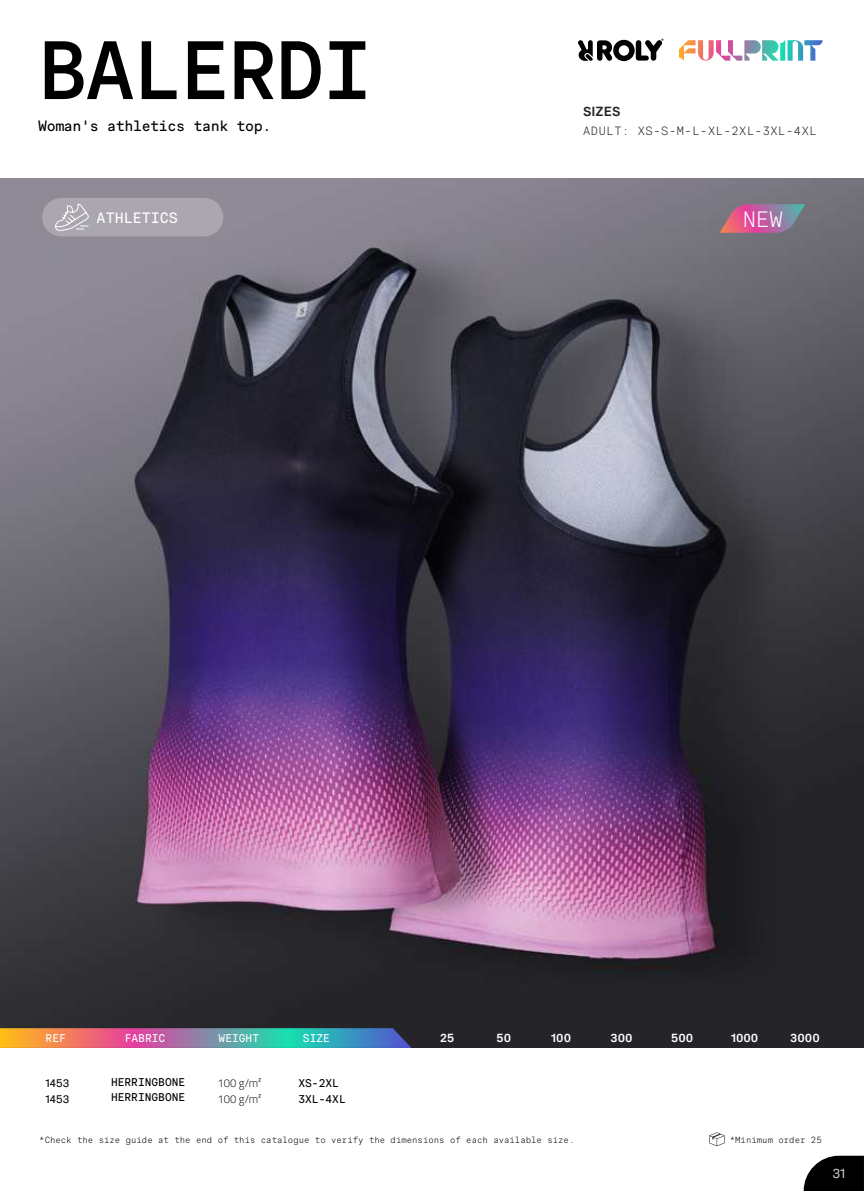
<style>
.page{position:relative;width:864px;height:1191px;background:#fff}
.page>*{position:absolute;margin:0;border:0;box-sizing:border-box;transform-origin:0 0}
.t1{font:600 82.5px "RM Mono";letter-spacing:-.025em;color:#000}
.t2{font:300 22.2px "RM Mono";color:#fff}
.t3{font:15px "RM Mono";letter-spacing:-.025em;color:#000}
.t4{font:15px "RM Mono";color:#fff}
.t5{font:700 13.5px "Px Grotesk Pan";color:#222221}
.t6{font:13.5px "Px Grotesk Pan";color:#c7c5c7}
.t7{font:300 12px "RM Mono";letter-spacing:.05em;color:#222221}
.t8{font:700 12px "Px Grotesk Pan";color:#fff}
.t9{font:11.25px/15px "RM Mono";color:#000}
.t10{font:11.25px "RM Mono";color:#fff}
.t11{font:300 11.25px/15.5px "Cairo";color:#000}
.t12{font:11.25px/15.5px "Px Grotesk Pan";color:#000}
.t13{font:300 9px "RM Mono";color:#000}
</style>
<div class="page">
<img style="left:0;top:179px;width:863px;height:869px">
<svg style="left:719px;top:204px;width:85px;height:29px;background:#ab6b93"></svg>
<svg style="left:803px;top:1155px;width:60px;height:36px;background:#272727"></svg>
<svg style="left:0;top:1028px;width:411px;height:20px;background:#8c8a90"></svg>
<div style="left:42px;top:198px;width:181px;height:38px;background:#aba6af;border-radius:19px"></div>
<svg style="left:578px;top:39px;width:85px;height:22px"></svg>
<svg style="left:679px;top:40px;width:143px;height:21px"></svg>
<svg style="left:709px;top:1132px;width:15px;height:14px"></svg>
<h1 class="t1" style="left:38px;top:22px;width:336px">BALERDI</h1>
<h3 class="t3" style="left:38px;top:117px;width:235px">Woman's athletics tank top.</h3>
<h3 class="t4" style="left:97px;top:209px;width:82px">ATHLETICS</h3>
<h3 class="t5" style="left:583px;top:102px;width:39px">SIZES</h3>
<h3 class="t7" style="left:583px;top:124px;width:235px">ADULT: XS-S-M-L-XL-2XL-3XL-4XL</h3>
<h2 class="t2" style="left:742px;top:206px;width:42px">NEW</h2>
<p class="t10" style="left:125px;top:1031px;width:42px">FABRIC</p>
<p class="t10" style="left:218px;top:1031px;width:42px">WEIGHT</p>
<p class="t10" style="left:303px;top:1031px;width:28px">SIZE</p>
<h3 class="t8" style="left:440px;top:1030px;width:16px">25</h3>
<h3 class="t8" style="left:496px;top:1030px;width:16px">50</h3>
<h3 class="t8" style="left:551px;top:1030px;width:21px">100</h3>
<h3 class="t8" style="left:610px;top:1030px;width:24px">300</h3>
<h3 class="t8" style="left:671px;top:1030px;width:23px">500</h3>
<h3 class="t8" style="left:730px;top:1030px;width:29px">1000</h3>
<h3 class="t8" style="left:790px;top:1030px;width:31px">3000</h3>
<p class="t10" style="left:46px;top:1031px;width:22px">REF</p>
<p class="t12" style="left:46px;top:1075px;width:25px">1453<br>1453</p>
<p class="t11" style="left:217px;top:1075px;width:45px">100 g/m²<br>100 g/m²</p>
<p class="t9" style="left:111px;top:1074px;width:76px">HERRINGBONE<br>HERRINGBONE</p>
<p class="t9" style="left:298px;top:1076px;width:42px">XS-2XL</p>
<p class="t13" style="left:39px;top:1134px;width:536px">*Check the size guide at the end of this catalogue to verify the dimensions of each available size.</p>
<p class="t13" style="left:729px;top:1134px;width:93px">*Minimum order 25</p>
<p class="t9" style="left:298px;top:1091px;width:49px">3XL-4XL</p>
<h3 class="t6" style="left:832px;top:1164px;width:15px">31</h3>
</div>
